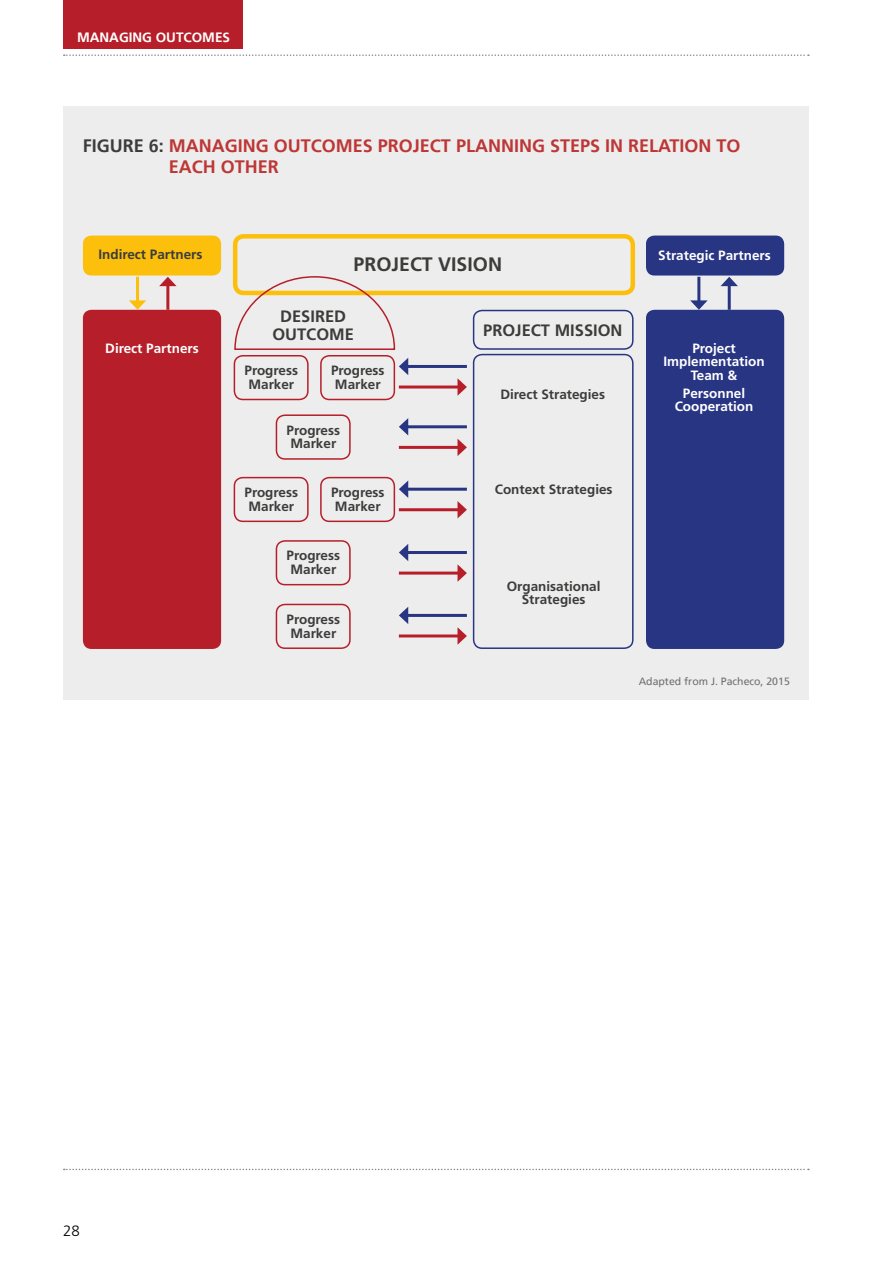
<style>
.page{position:relative;width:893px;height:1263px;background:#fff}
.page>*{position:absolute;margin:0;border:0;box-sizing:border-box;transform-origin:0 0}
.t1{font:700 19.5px "Frutiger";color:#3c3c3b}
.t2{font:700 18px/21px "Frutiger 65";color:#bd3736}
.t3{font:700 16.5px/18px "Frutiger";color:#3c3c3b;text-align:center}
.t4{font:300 15px "Frutiger";color:#000}
.t5{font:700 13.5px/13.5px "Frutiger";color:#3c3c3b}
.t6{font:700 13.5px/13.5px "Frutiger";color:#fff;text-align:center}
.t7{font:700 13.5px "Frutiger 65";color:#fff}
.t8{font:10.5px "Frutiger";color:#706f6f}
.s1{color:#3c3c3b}
</style>
<div class="page">
<svg style="left:64px;top:1169px;width:745px;height:1px"></svg>
<svg style="left:64px;top:54px;width:745px;height:2px"></svg>
<div style="left:63px;top:0;width:179px;height:48px;background:#b61f29"></div>
<div style="left:63px;top:106px;width:746px;height:594px;background:#ededed"></div>
<div style="left:233px;top:234px;width:402px;height:61px;border:4px solid #fcbf0b;border-radius:9px"></div>
<div style="left:473px;top:310px;width:161px;height:40px;border:2px solid #283583;border-radius:9px"></div>
<div style="left:473px;top:354px;width:161px;height:295px;border:2px solid #283583;border-radius:9px"></div>
<div style="left:83px;top:236px;width:138px;height:40px;background:#fcbf0b;border-radius:9px"></div>
<div style="left:646px;top:236px;width:138px;height:40px;background:#283583;border-radius:9px"></div>
<div style="left:646px;top:310px;width:138px;height:339px;background:#283583;border-radius:9px"></div>
<div style="left:83px;top:310px;width:138px;height:339px;background:#b61f29;border-radius:9px"></div>
<div style="left:234px;top:355px;width:75px;height:45px;border:2px solid #b61f29;border-radius:9px"></div>
<div style="left:234px;top:477px;width:75px;height:45px;border:2px solid #b61f29;border-radius:9px"></div>
<div style="left:320px;top:355px;width:75px;height:45px;border:2px solid #b61f29;border-radius:9px"></div>
<div style="left:320px;top:477px;width:75px;height:45px;border:2px solid #b61f29;border-radius:9px"></div>
<div style="left:276px;top:540px;width:75px;height:45px;border:2px solid #b61f29;border-radius:9px"></div>
<div style="left:276px;top:604px;width:75px;height:45px;border:2px solid #b61f29;border-radius:9px"></div>
<hr style="left:728px;top:283px;width:3px;height:27px;background:#283583">
<svg style="left:720px;top:277px;width:18px;height:9px"></svg>
<hr style="left:166px;top:283px;width:3px;height:27px;background:#b61f29">
<svg style="left:159px;top:277px;width:18px;height:9px"></svg>
<hr style="left:697px;top:277px;width:3px;height:26px;background:#283583">
<svg style="left:690px;top:300px;width:18px;height:10px"></svg>
<hr style="left:136px;top:277px;width:3px;height:26px;background:#fcbf0b">
<svg style="left:129px;top:300px;width:17px;height:10px"></svg>
<hr style="left:399px;top:385px;width:61px;height:3px;background:#b61f29">
<svg style="left:457px;top:378px;width:10px;height:18px"></svg>
<hr style="left:406px;top:365px;width:61px;height:3px;background:#283583">
<svg style="left:399px;top:358px;width:9px;height:17px"></svg>
<hr style="left:399px;top:446px;width:61px;height:3px;background:#b61f29">
<svg style="left:457px;top:439px;width:10px;height:17px"></svg>
<hr style="left:406px;top:425px;width:61px;height:3px;background:#283583">
<svg style="left:399px;top:418px;width:9px;height:17px"></svg>
<hr style="left:399px;top:508px;width:61px;height:3px;background:#b61f29">
<svg style="left:457px;top:501px;width:10px;height:17px"></svg>
<hr style="left:406px;top:488px;width:61px;height:3px;background:#283583">
<svg style="left:399px;top:480px;width:9px;height:18px"></svg>
<hr style="left:399px;top:572px;width:61px;height:3px;background:#b61f29">
<svg style="left:457px;top:564px;width:10px;height:18px"></svg>
<hr style="left:406px;top:551px;width:61px;height:3px;background:#283583">
<svg style="left:399px;top:544px;width:9px;height:17px"></svg>
<hr style="left:399px;top:634px;width:61px;height:3px;background:#b61f29">
<svg style="left:457px;top:627px;width:10px;height:18px"></svg>
<hr style="left:406px;top:614px;width:61px;height:3px;background:#283583">
<svg style="left:399px;top:607px;width:9px;height:17px"></svg>
<div style="left:276px;top:414px;width:75px;height:46px;border:2px solid #b61f29;border-radius:9px"></div>
<svg style="left:234px;top:275px;width:162px;height:75px"></svg>
<p class="t7" style="left:77px;top:29px;width:154px">MANAGING OUTCOMES</p>
<h2 class="t2" style="left:169px;top:135px;width:573px;text-indent:-86px"><span class="s1">FIGURE 6:</span> MANAGING OUTCOMES PROJECT PLANNING STEPS IN RELATION TO<br>EACH OTHER</h2>
<p class="t5" style="left:98px;top:248px;width:106px">Indirect Partners</p>
<p class="t6" style="left:658px;top:249px;width:114px">Strategic Partners</p>
<h1 class="t1" style="left:354px;top:252px;width:150px">PROJECT VISION</h1>
<p class="t6" style="left:105px;top:341px;width:95px">Direct Partners</p>
<p class="t3" style="left:272px;top:307px;width:83px">DESIRED<br>OUTCOME</p>
<p class="t5" style="left:245px;top:364px;width:55px">Progress<br>Marker</p>
<p class="t5" style="left:331px;top:364px;width:55px">Progress<br>Marker</p>
<p class="t5" style="left:287px;top:423px;width:55px">Progress<br>Marker</p>
<p class="t5" style="left:245px;top:486px;width:55px">Progress<br>Marker</p>
<p class="t5" style="left:331px;top:486px;width:55px">Progress<br>Marker</p>
<p class="t5" style="left:287px;top:549px;width:55px">Progress<br>Marker</p>
<p class="t5" style="left:287px;top:612px;width:55px">Progress<br>Marker</p>
<p class="t3" style="left:483px;top:321px;width:141px">PROJECT MISSION</p>
<p class="t5" style="left:500px;top:387px;width:106px">Direct Strategies</p>
<p class="t5" style="left:495px;top:483px;width:119px">Context Strategies</p>
<p class="t6" style="left:663px;top:341px;width:103px">Project<br>Implementation<br>Team &amp;</p>
<p class="t6" style="left:675px;top:386px;width:80px">Personnel<br>Cooperation</p>
<p class="t5" style="left:507px;top:579px;width:95px;text-align:center">Organisational<br>Strategies</p>
<p class="t8" style="left:639px;top:675px;width:153px">Adapted from J. Pacheco, 2015</p>
<p class="t4" style="left:63px;top:1223px;width:18px">28</p>
</div>
